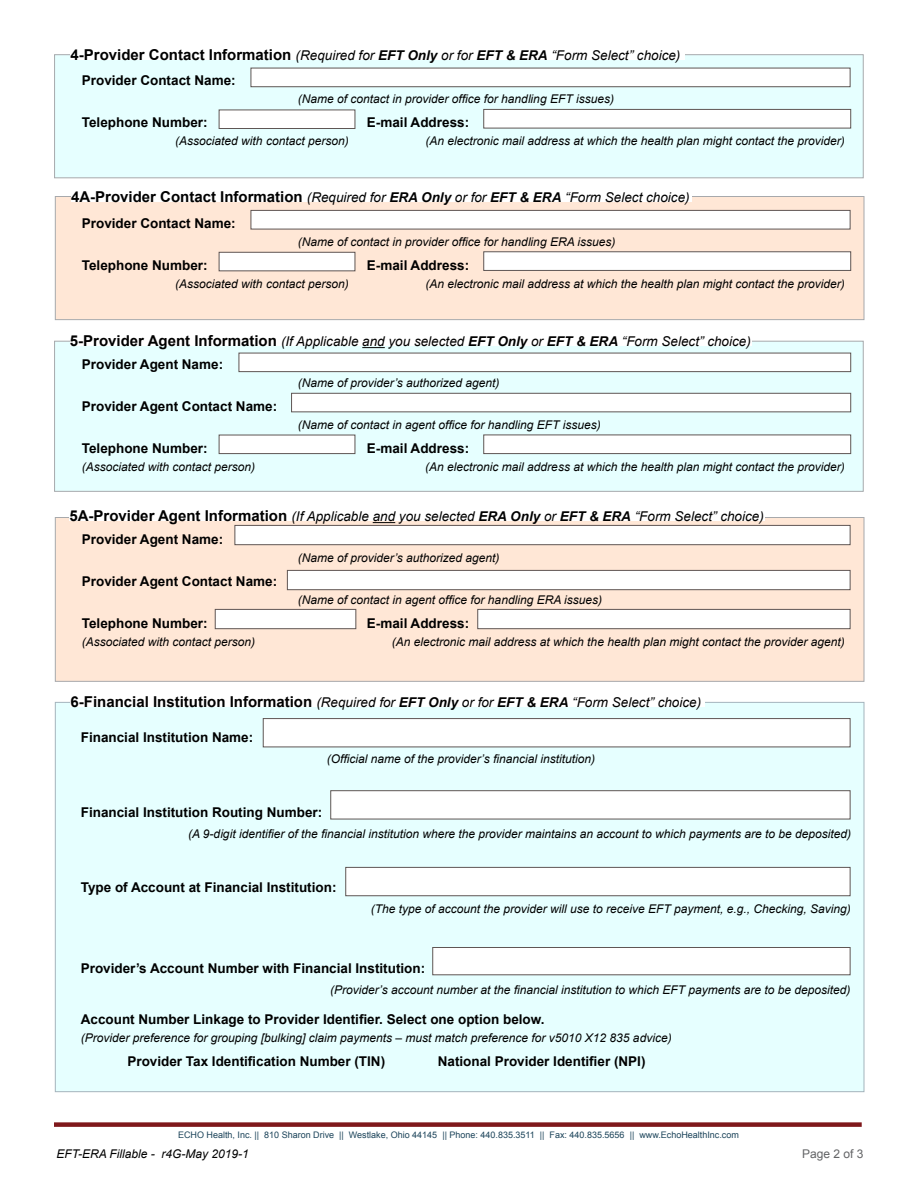
<style>
.page{position:relative;width:918px;height:1188px;background:#fff}
.page>*{position:absolute;margin:0;border:0;box-sizing:border-box;transform-origin:0 0}
.t1{font:700 13.5px "Arial";color:#000}
.t2{font:italic 13.5px "Arial";color:#000}
.t3{font:italic 12px "Arial";color:#000}
.t4{font:12px "Arial";color:#636466}
.t5{font:9px "Arial";color:#1c445a}
.s1{font-weight:700;font-style:normal;font-size:15px}
.s2{font-weight:700}
</style>
<div class="page">
<div style="left:54px;top:54px;width:810px;height:124px;background:#e6ffff;border:1px solid #a7a9ac"></div>
<div style="left:55px;top:196px;width:809px;height:124px;background:#ffe7d6;border:1px solid #a7a9ac"></div>
<div style="left:54px;top:341px;width:810px;height:151px;background:#e6ffff;border:1px solid #a7a9ac"></div>
<div style="left:55px;top:517px;width:809px;height:165px;background:#ffe7d6;border:1px solid #a7a9ac"></div>
<div style="left:55px;top:702px;width:809px;height:390px;background:#e6ffff;border:1px solid #a4b4bd"></div>
<div style="left:54px;top:1122px;width:808px;height:5px;background:#7f181b"></div>
<div style="left:71px;top:696px;width:634px;height:11px;background:#fff"></div>
<div style="left:263px;top:718px;width:587px;height:29px;background:#fff;border:1px solid #5f5654"></div>
<div style="left:330px;top:790px;width:520px;height:29px;background:#fff;border:1px solid #5f5654"></div>
<div style="left:345px;top:867px;width:505px;height:29px;background:#fff;border:1px solid #5f5654"></div>
<div style="left:432px;top:947px;width:418px;height:28px;background:#fff;border:1px solid #5f5654"></div>
<div style="left:251px;top:68px;width:599px;height:19px;background:#fff;border:1px solid #5f5654"></div>
<div style="left:219px;top:110px;width:136px;height:19px;background:#fff;border:1px solid #5f5654"></div>
<div style="left:483px;top:109px;width:368px;height:19px;background:#fff;border:1px solid #5f5654"></div>
<div style="left:251px;top:210px;width:599px;height:19px;background:#fff;border:1px solid #5f5654"></div>
<div style="left:219px;top:252px;width:136px;height:19px;background:#fff;border:1px solid #5f5654"></div>
<div style="left:483px;top:251px;width:368px;height:20px;background:#fff;border:1px solid #5f5654"></div>
<div style="left:239px;top:353px;width:612px;height:19px;background:#fff;border:1px solid #5f5654"></div>
<div style="left:291px;top:393px;width:560px;height:19px;background:#fff;border:1px solid #5f5654"></div>
<div style="left:219px;top:435px;width:136px;height:19px;background:#fff;border:1px solid #5f5654"></div>
<div style="left:483px;top:435px;width:368px;height:19px;background:#fff;border:1px solid #5f5654"></div>
<div style="left:235px;top:525px;width:615px;height:20px;background:#fff;border:1px solid #5f5654"></div>
<div style="left:287px;top:570px;width:563px;height:20px;background:#fff;border:1px solid #5f5654"></div>
<div style="left:477px;top:609px;width:373px;height:20px;background:#fff;border:1px solid #5f5654"></div>
<div style="left:215px;top:609px;width:141px;height:20px;background:#fff;border:1px solid #5f5654"></div>
<div style="left:71px;top:49px;width:614px;height:11px;background:#fff"></div>
<div style="left:70px;top:335px;width:682px;height:11px;background:#fff"></div>
<svg style="left:362px;top:347px;width:23px;height:1px"></svg>
<div style="left:69px;top:510px;width:696px;height:11px;background:#fff"></div>
<svg style="left:373px;top:522px;width:22px;height:1px"></svg>
<div style="left:71px;top:191px;width:621px;height:11px;background:#fff"></div>
<p class="t2" style="left:71px;top:46px;width:611px"><span class="s1">4-Provider Contact Information</span> (Required for <span class="s2">EFT Only</span> or for <span class="s2">EFT &amp; ERA</span> “Form Select” choice)</p>
<p class="t1" style="left:82px;top:71px;width:155px">Provider Contact Name:</p>
<p class="t3" style="left:298px;top:91px;width:318px">(Name of contact in provider office for handling EFT issues)</p>
<p class="t1" style="left:82px;top:113px;width:127px">Telephone Number:</p>
<p class="t1" style="left:367px;top:113px;width:104px">E-mail Address:</p>
<p class="t3" style="left:175px;top:133px;width:175px">(Associated with contact person)</p>
<p class="t3" style="left:425px;top:133px;width:421px">(An electronic mail address at which the health plan might contact the provider)</p>
<p class="t2" style="left:71px;top:188px;width:620px"><span class="s1">4A-Provider Contact Information</span> (Required for <span class="s2">ERA Only</span> or for <span class="s2">EFT &amp; ERA</span> “Form Select choice)</p>
<p class="t1" style="left:82px;top:214px;width:155px">Provider Contact Name:</p>
<p class="t3" style="left:298px;top:234px;width:319px">(Name of contact in provider office for handling ERA issues)</p>
<p class="t1" style="left:82px;top:256px;width:127px">Telephone Number:</p>
<p class="t1" style="left:367px;top:256px;width:104px">E-mail Address:</p>
<p class="t3" style="left:175px;top:276px;width:175px">(Associated with contact person)</p>
<p class="t3" style="left:425px;top:276px;width:421px">(An electronic mail address at which the health plan might contact the provider)</p>
<p class="t2" style="left:70px;top:333px;width:683px"><span class="s1">5-Provider Agent Information</span> (If Applicable and you selected <span class="s2">EFT Only</span> or <span class="s2">EFT &amp; ERA</span> “Form Select” choice)</p>
<p class="t1" style="left:82px;top:355px;width:143px">Provider Agent Name:</p>
<p class="t1" style="left:82px;top:397px;width:197px">Provider Agent Contact Name:</p>
<p class="t3" style="left:298px;top:375px;width:203px">(Name of provider’s authorized agent)</p>
<p class="t3" style="left:298px;top:417px;width:304px">(Name of contact in agent office for handling EFT issues)</p>
<p class="t1" style="left:82px;top:439px;width:127px">Telephone Number:</p>
<p class="t1" style="left:367px;top:439px;width:104px">E-mail Address:</p>
<p class="t3" style="left:82px;top:459px;width:175px">(Associated with contact person)</p>
<p class="t3" style="left:425px;top:459px;width:421px">(An electronic mail address at which the health plan might contact the provider)</p>
<p class="t2" style="left:69px;top:508px;width:696px"><span class="s1">5A-Provider Agent Information</span> (If Applicable and you selected <span class="s2">ERA Only</span> or <span class="s2">EFT &amp; ERA</span> “Form Select” choice)</p>
<p class="t1" style="left:82px;top:530px;width:143px">Provider Agent Name:</p>
<p class="t1" style="left:82px;top:572px;width:197px">Provider Agent Contact Name:</p>
<p class="t3" style="left:298px;top:550px;width:203px">(Name of provider’s authorized agent)</p>
<p class="t3" style="left:298px;top:592px;width:306px">(Name of contact in agent office for handling ERA issues)</p>
<p class="t1" style="left:82px;top:614px;width:127px">Telephone Number:</p>
<p class="t1" style="left:367px;top:614px;width:104px">E-mail Address:</p>
<p class="t3" style="left:82px;top:634px;width:175px">(Associated with contact person)</p>
<p class="t3" style="left:392px;top:634px;width:454px">(An electronic mail address at which the health plan might contact the provider agent)</p>
<p class="t2" style="left:71px;top:694px;width:632px"><span class="s1">6-Financial Institution Information</span> (Required for <span class="s2">EFT Only</span> or for <span class="s2">EFT &amp; ERA</span> “Form Select” choice)</p>
<p class="t1" style="left:81px;top:728px;width:174px">Financial Institution Name:</p>
<p class="t3" style="left:327px;top:751px;width:270px">(Official name of the provider’s financial institution)</p>
<p class="t1" style="left:81px;top:803px;width:243px">Financial Institution Routing Number:</p>
<p class="t3" style="left:188px;top:826px;width:665px">(A 9-digit identifier of the financial institution where the provider maintains an account to which payments are to be deposited)</p>
<p class="t1" style="left:81px;top:878px;width:257px">Type of Account at Financial Institution:</p>
<p class="t3" style="left:371px;top:901px;width:482px">(The type of account the provider will use to receive EFT payment, e.g., Checking, Saving)</p>
<p class="t1" style="left:81px;top:959px;width:346px">Provider’s Account Number with Financial Institution:</p>
<p class="t3" style="left:330px;top:982px;width:522px">(Provider’s account number at the financial institution to which EFT payments are to be deposited)</p>
<p class="t1" style="left:81px;top:1010px;width:465px">Account Number Linkage to Provider Identifier. Select one option below.</p>
<p class="t3" style="left:81px;top:1030px;width:592px">(Provider preference for grouping [bulking] claim payments – must match preference for v5010 X12 835 advice)</p>
<p class="t1" style="left:127px;top:1052px;width:259px">Provider Tax Identification Number (TIN)</p>
<p class="t1" style="left:438px;top:1052px;width:209px">National Provider Identifier (NPI)</p>
<p class="t5" style="left:178px;top:1129px;width:562px">ECHO Health, Inc. || 810 Sharon Drive || Westlake, Ohio 44145 || Phone: 440.835.3511 || Fax: 440.835.5656 || www.EchoHealthInc.com</p>
<p class="t3" style="left:56px;top:1146px;width:194px">EFT-ERA Fillable - r4G-May 2019-1</p>
<p class="t4" style="left:802px;top:1146px;width:63px">Page 2 of 3</p>
</div>
